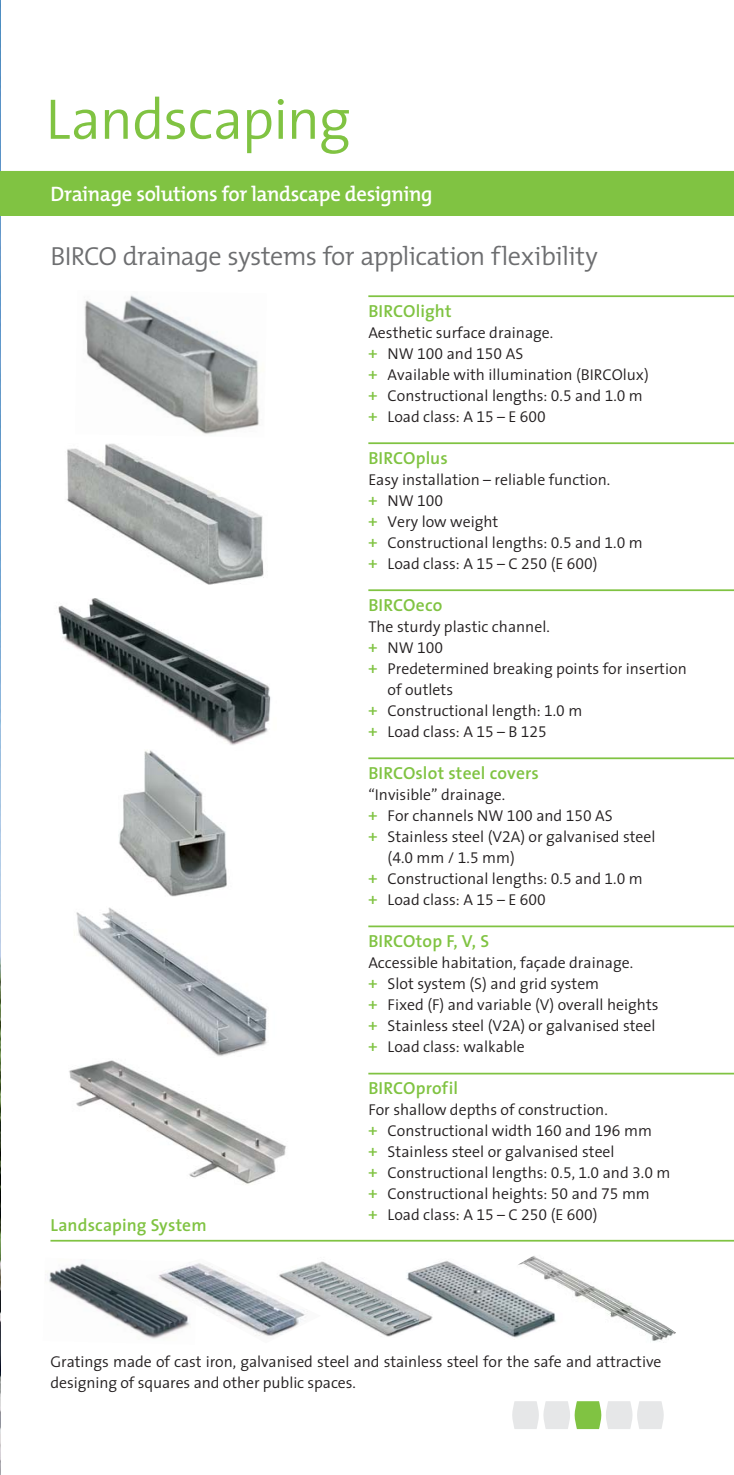
<style>
.page{position:relative;width:734px;height:1475px;background:#fff}
.page>*{position:absolute;margin:0;border:0;box-sizing:border-box;transform-origin:0 0}
.t1{font:300 57.75px "BIRCO Sans";letter-spacing:-.02em;color:#80c342}
.t2{font:300 26.25px "BIRCO Mix";letter-spacing:-.025em;color:#6d6e70}
.t3{font:600 21px "BIRCO Mix";letter-spacing:-.02em;color:#fff}
.t4{font:600 17.5px "BIRCO Sans";letter-spacing:.01em;color:#80c342}
.t5{font:300 15.75px/21px "BIRCO Sans";color:#231f20}
.s1{font-weight:600;color:#80c342}
</style>
<div class="page">
<img style="left:0;top:0;width:1px;height:1475px">
<div style="left:0;top:171px;width:733px;height:45px;background:#80c342"></div>
<img style="left:67px;top:443px;width:197px;height:142px">
<img style="left:58px;top:599px;width:213px;height:146px">
<img style="left:69px;top:1060px;width:217px;height:124px">
<img style="left:118px;top:750px;width:109px;height:147px">
<img style="left:76px;top:907px;width:191px;height:149px">
<hr style="left:368px;top:295px;width:365px;height:2px;background:#80c342">
<hr style="left:368px;top:442px;width:365px;height:2px;background:#80c342">
<hr style="left:368px;top:589px;width:365px;height:2px;background:#80c342">
<hr style="left:368px;top:757px;width:365px;height:2px;background:#80c342">
<hr style="left:368px;top:925px;width:365px;height:2px;background:#80c342">
<hr style="left:368px;top:1073px;width:365px;height:1px;background:#80c342">
<hr style="left:50px;top:1240px;width:683px;height:2px;background:#80c342">
<svg style="left:512px;top:1401px;width:151px;height:28px"></svg>
<img style="left:84px;top:295px;width:175px;height:139px">
<img style="left:320px;top:1261px;width:80px;height:76px">
<img style="left:400px;top:1261px;width:113px;height:76px">
<img style="left:49px;top:1263px;width:97px;height:73px">
<img style="left:146px;top:1262px;width:174px;height:77px">
<img style="left:513px;top:1256px;width:162px;height:86px">
<h1 class="t1" style="left:45px;top:71px;width:307px">Landscaping</h1>
<h3 class="t3" style="left:50px;top:177px;width:383px">Drainage solutions for landscape designing</h3>
<h2 class="t2" style="left:50px;top:234px;width:548px">BIRCO drainage systems for application flexibility</h2>
<p class="t4" style="left:368px;top:297px;width:85px">BIRCOlight</p>
<p class="t5" style="left:368px;top:322px;width:282px">Aesthetic surface drainage.<br><span class="s1">+</span> NW 100 and 150 AS<br><span class="s1">+</span> Available with illumination (BIRCOlux) <span class="s1">+</span> Constructional lengths: 0.5 and 1.0 m <span class="s1">+</span> Load class: A 15 – E 600</p>
<p class="t4" style="left:368px;top:444px;width:81px">BIRCOplus</p>
<p class="t5" style="left:368px;top:469px;width:276px">Easy installation – reliable function.<br><span class="s1">+</span> NW 100<br><span class="s1">+</span> Very low weight<br><span class="s1">+</span> Constructional lengths: 0.5 and 1.0 m <span class="s1">+</span> Load class: A 15 – C 250 (E 600)</p>
<p class="t4" style="left:368px;top:591px;width:75px">BIRCOeco</p>
<p class="t5" style="left:368px;top:616px;width:183px">The sturdy plastic channel.</p>
<p class="t5" style="left:368px;top:637px;width:76px"><span class="s1">+</span> NW 100</p>
<p class="t5" style="left:368px;top:658px;width:320px"><span class="s1">+</span> Predetermined breaking points for insertion</p>
<p class="t5" style="left:387px;top:679px;width:67px">of outlets</p>
<p class="t5" style="left:368px;top:700px;width:215px"><span class="s1">+</span> Constructional length: 1.0 m</p>
<p class="t5" style="left:368px;top:721px;width:180px"><span class="s1">+</span> Load class: A 15 – B 125</p>
<p class="t4" style="left:368px;top:759px;width:172px">BIRCOslot steel covers</p>
<p class="t5" style="left:368px;top:784px;width:138px">“Invisible” drainage.</p>
<p class="t5" style="left:368px;top:805px;width:246px"><span class="s1">+</span> For channels NW 100 and 150 AS</p>
<p class="t5" style="left:368px;top:826px;width:288px"><span class="s1">+</span> Stainless steel (V2A) or galvanised steel</p>
<p class="t5" style="left:387px;top:847px;width:128px">(4.0 mm / 1.5 mm)</p>
<p class="t5" style="left:368px;top:868px;width:276px"><span class="s1">+</span> Constructional lengths: 0.5 and 1.0 m</p>
<p class="t5" style="left:368px;top:889px;width:179px"><span class="s1">+</span> Load class: A 15 – E 600</p>
<p class="t4" style="left:368px;top:927px;width:122px">BIRCOtop F, V, S</p>
<p class="t5" style="left:368px;top:952px;width:291px">Accessible habitation, façade drainage.<br><span class="s1">+</span> Slot system (S) and grid system<br><span class="s1">+</span> Fixed (F) and variable (V) overall heights <span class="s1">+</span> Stainless steel (V2A) or galvanised steel <span class="s1">+</span> Load class: walkable</p>
<p class="t4" style="left:50px;top:1210px;width:158px">Landscaping System</p>
<p class="t4" style="left:368px;top:1074px;width:91px">BIRCOprofil</p>
<p class="t5" style="left:368px;top:1099px;width:303px">For shallow depths of construction.<br><span class="s1">+</span> Constructional width 160 and 196 mm<br><span class="s1">+</span> Stainless steel or galvanised steel<br><span class="s1">+</span> Constructional lengths: 0.5, 1.0 and 3.0 m <span class="s1">+</span> Constructional heights: 50 and 75 mm<br><span class="s1">+</span> Load class: A 15 – C 250 (E 600)</p>
<p class="t5" style="left:50px;top:1351px;width:612px">Gratings made of cast iron, galvanised steel and stainless steel for the safe and attractive designing of squares and other public spaces.</p>
</div>
